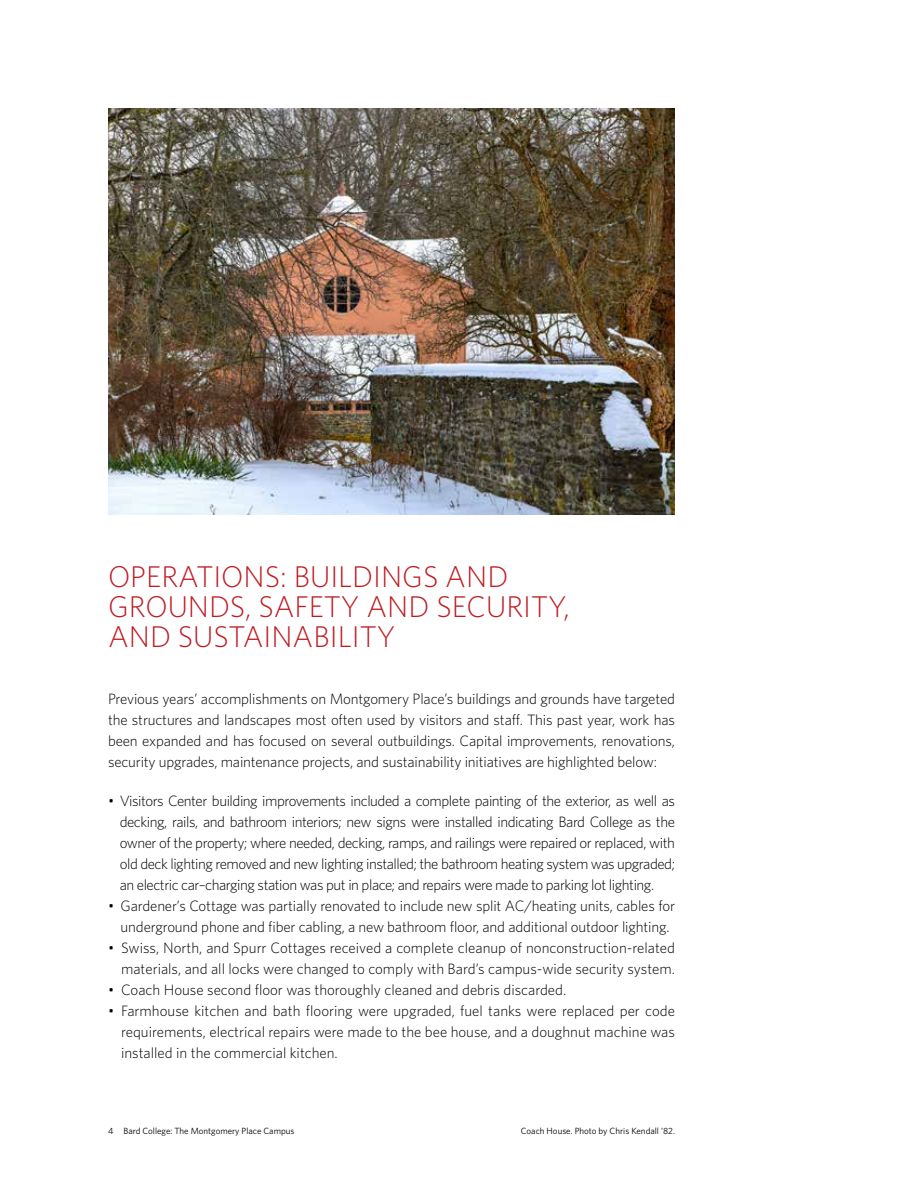
<style>
.page{position:relative;width:918px;height:1188px;background:#fff}
.page>*{position:absolute;margin:0;border:0;box-sizing:border-box;transform-origin:0 0}
.t1{font:300 30px/30px "Whitney";color:#be1d23}
.t2{font:300 15px/21px "Whitney";letter-spacing:-.01em;color:#000;text-align:justify}
.t3{font:9px "Whitney";color:#000}
</style>
<div class="page">
<img style="left:108px;top:108px;width:567px;height:406px">
<h1 class="t1" style="left:108px;top:561px;width:463px">OPERATIONS: BUILDINGS AND<br>GROUNDS, SAFETY AND SECURITY,<br>AND SUSTAINABILITY</h1>
<p class="t2" style="left:108px;top:688px;width:569px">Previous years’ accomplishments on Montgomery Place’s buildings and grounds have targeted the structures and landscapes most often used by visitors and staff. This past year, work has been expanded and has focused on several outbuildings. Capital improvements, renovations, security upgrades, maintenance projects, and sustainability initiatives are highlighted below:</p>
<p class="t2" style="left:120px;top:790px;width:557px;text-indent:-12px">• Visitors Center building improvements included a complete painting of the exterior, as well as decking, rails, and bathroom interiors; new signs were installed indicating Bard College as the owner of the property; where needed, decking, ramps, and railings were repaired or replaced, with old deck lighting removed and new lighting installed; the bathroom heating system was upgraded; an electric car–charging station was put in place; and repairs were made to parking lot lighting.</p>
<p class="t2" style="left:108px;top:895px;width:569px;text-align:center">• Gardener’s Cottage was partially renovated to include new split AC/heating units, cables for underground phone and fiber cabling, a new bathroom floor, and additional outdoor lighting.</p>
<p class="t2" style="left:108px;top:937px;width:569px;text-align:right">• Swiss, North, and Spurr Cottages received a complete cleanup of nonconstruction-related materials, and all locks were changed to comply with Bard’s campus-wide security system.</p>
<p class="t2" style="left:108px;top:979px;width:460px">• Coach House second floor was thoroughly cleaned and debris discarded.</p>
<p class="t2" style="left:121px;top:1000px;width:555px;text-indent:-13px">• Farmhouse kitchen and bath flooring were upgraded, fuel tanks were replaced per code requirements, electrical repairs were made to the bee house, and a doughnut machine was installed in the commercial kitchen.</p>
<p class="t3" style="left:108px;top:1126px;width:188px">4 Bard College: The Montgomery Place Campus</p>
<p class="t3" style="left:521px;top:1126px;width:156px">Coach House. Photo by Chris Kendall ’82.</p>
</div>
